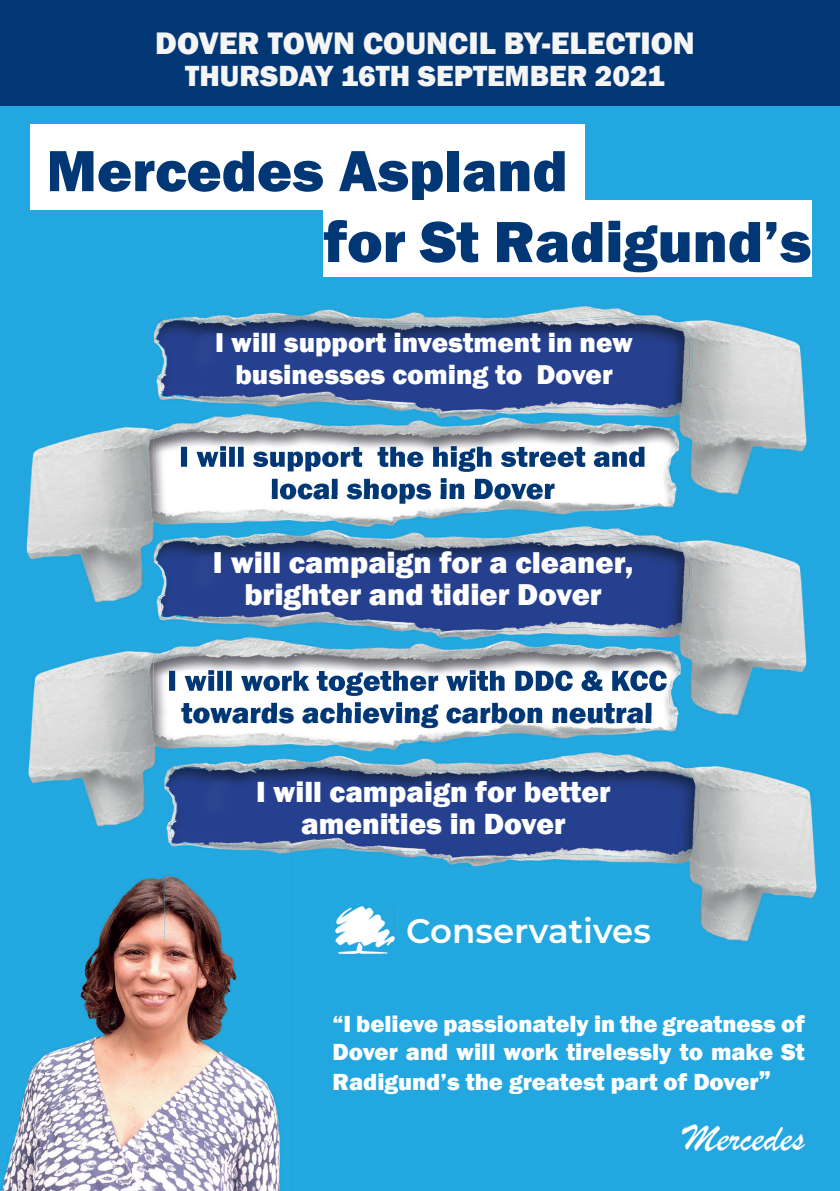
<style>
.page{position:relative;width:840px;height:1191px;background:#fff}
.page>*{position:absolute;margin:0;border:0;box-sizing:border-box;transform-origin:0 0}
.t1{font:800 60px/70.8px "Franklin Gothic";color:#013775}
.t2{font:40px "Brush Script";color:#fff}
.t3{font:600 34px "Montserrat";color:#fff}
.t4{font:800 32px "Franklin Gothic";color:#f5f5f6}
.t5{font:800 31px/32px "Franklin Gothic";color:#fff;text-align:center}
.t6{font:800 30px "Franklin Gothic";color:#013775}
.t7{font:800 30px/32px "Franklin Gothic";color:#fff;text-align:center}
.t8{font:800 30px "Franklin Gothic";color:#f5f5f6}
.t9{font:800 28px/32px "Franklin Gothic";color:#fff;text-align:center}
.t10{font:800 24px/29px "Franklin Gothic";color:#fff;text-align:justify}
.s1{font-size:28px}
</style>
<div class="page">
<div style="left:0;top:0;width:839px;height:1191px;background:#22a7e0"></div>
<div style="left:0;top:0;width:839px;height:106px;background:#013775"></div>
<img style="left:28px;top:651px;width:650px;height:175px">
<svg style="left:162px;top:775px;width:2px;height:13px"></svg>
<img style="left:146px;top:661px;width:527px;height:86px">
<img style="left:181px;top:715px;width:470px;height:13px">
<div style="left:30px;top:125px;width:554px;height:85px;background:#fff"></div>
<div style="left:323px;top:200px;width:488px;height:76px;background:#fff"></div>
<img style="left:1px;top:877px;width:174px;height:314px">
<img style="left:175px;top:941px;width:106px;height:250px">
<img style="left:26px;top:427px;width:650px;height:175px">
<img style="left:144px;top:438px;width:528px;height:85px">
<img style="left:272px;top:494px;width:282px;height:9px">
<img style="left:431px;top:540px;width:375px;height:175px">
<img style="left:689px;top:547px;width:2px;height:76px">
<img style="left:173px;top:637px;width:507px;height:78px">
<img style="left:153px;top:648px;width:525px;height:67px">
<img style="left:153px;top:526px;width:523px;height:76px">
<img style="left:168px;top:534px;width:508px;height:5px">
<img style="left:169px;top:670px;width:497px;height:26px">
<img style="left:181px;top:702px;width:470px;height:13px">
<img style="left:156px;top:539px;width:533px;height:95px">
<img style="left:154px;top:306px;width:652px;height:188px">
<img style="left:164px;top:316px;width:528px;height:97px">
<img style="left:154px;top:413px;width:525px;height:81px">
<img style="left:446px;top:414px;width:33px;height:1px">
<img style="left:154px;top:425px;width:523px;height:69px">
<img style="left:181px;top:446px;width:464px;height:26px">
<img style="left:272px;top:478px;width:282px;height:16px">
<img style="left:156px;top:318px;width:533px;height:96px">
<img style="left:394px;top:766px;width:423px;height:175px">
<img style="left:164px;top:752px;width:514px;height:74px">
<img style="left:164px;top:763px;width:456px;height:60px">
<img style="left:164px;top:876px;width:58px;height:65px">
<img style="left:166px;top:765px;width:532px;height:96px">
<img style="left:335px;top:906px;width:59px;height:47px">
<h3 class="t4" style="left:155px;top:22px;width:541px">DOVER TOWN COUNCIL BY-ELECTION</h3>
<p class="t8" style="left:185px;top:56px;width:481px">THURSDAY 16TH SEPTEMBER 2021</p>
<h1 class="t1" style="left:323px;top:135px;width:489px;text-indent:-277px">Mercedes Aspland<br>for St Radigund’s</h1>
<p class="t9" style="left:215px;top:327px;width:419px">I will support investment in new businesses coming to Dover</p>
<p class="t6" style="left:270px;top:469px;width:286px">local shops in Dover</p>
<p class="t5" style="left:213px;top:547px;width:421px">I will campaign for a cleaner, brighter and tidier Dover</p>
<p class="t6" style="left:181px;top:693px;width:473px">towards achieving carbon neutral</p>
<p class="t7" style="left:256px;top:776px;width:355px">I will campaign for better amenities in Dover</p>
<h3 class="t3" style="left:406px;top:906px;width:246px">Conservatives</h3>
<p class="t10" style="left:332px;top:1009px;width:473px">“I believe passionately in the greatness of Dover and will work tirelessly to make St Radigund’s the greatest part of Dover<span class="s1">”</span></p>
<h2 class="t2" style="left:683px;top:1113px;width:122px">Mercedes</h2>
</div>
